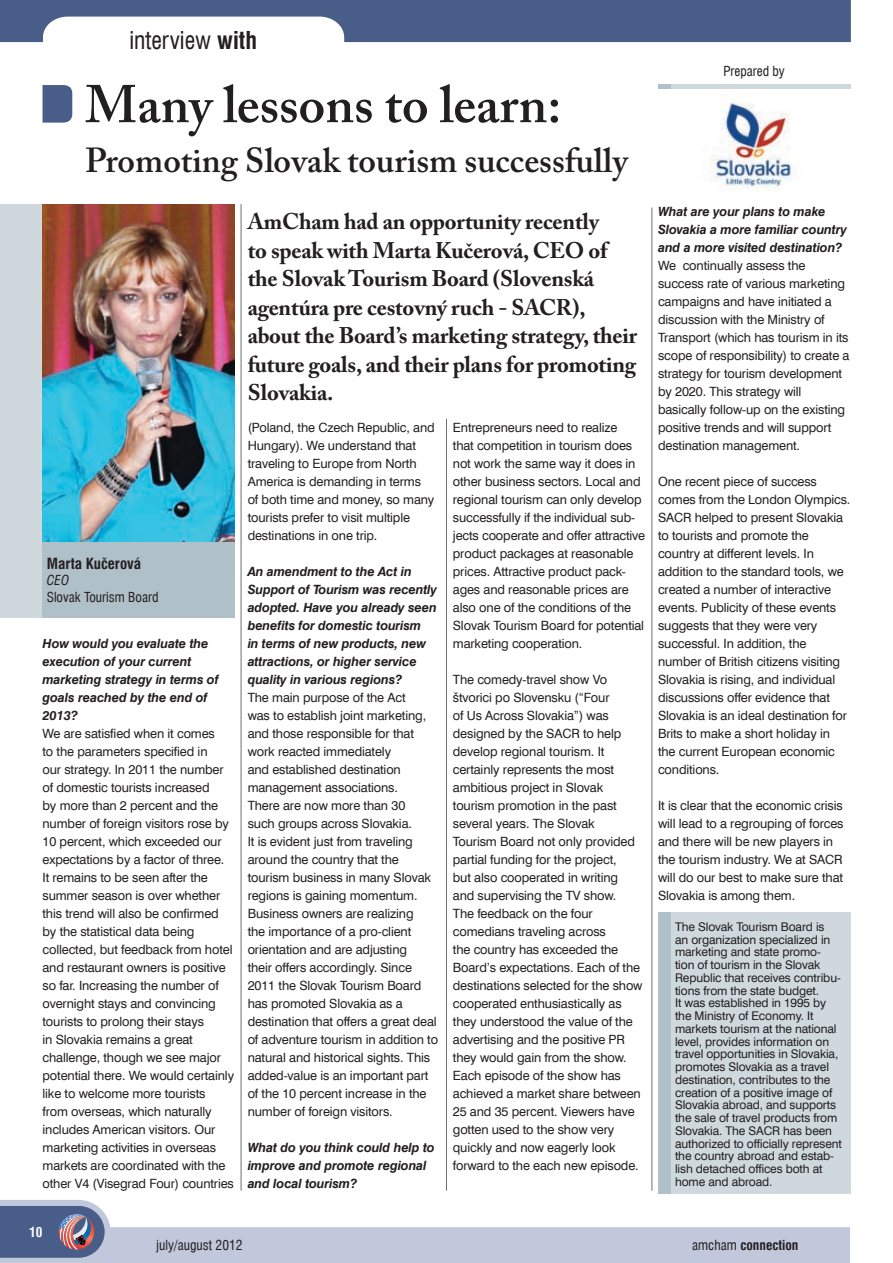
<style>
.page{position:relative;width:893px;height:1263px;background:#fff}
.page>*{position:absolute;margin:0;border:0;box-sizing:border-box;transform-origin:0 0}
.t1{font:600 52.5px "Adobe Caslon Pro";color:#231f20}
.t2{font:600 34.5px "Adobe Caslon Pro";color:#231f20}
.t3{font:condensed 24px "Swiss 721 AT";color:#231f20}
.t4{font:700 22.5px/28.5px "Adobe Caslon Pro";letter-spacing:-.01em;color:#231f20}
.t5{font:700 condensed 15px "Swiss 721 AT";color:#231f20}
.t6{font:condensed 13.5px "Swiss 721 AT";color:#231f20}
.t7{font:700 condensed 13.5px "Swiss 721 AT";color:#231f20}
.t8{font:italic condensed 13.5px "Swiss 721 AT";color:#231f20}
.t9{font:700 condensed 13.5px "Swiss 721 AT";color:#fff}
.t10{font:12.75px/18px "Swiss 721 AT";letter-spacing:-.01em;color:#231f20}
.t11{font:italic 700 12.75px/18px "Swiss 721 AT";letter-spacing:-.01em;color:#231f20}
.t12{font:12px/12.8px "Swiss 721 AT";letter-spacing:-.01em;color:#231f20}
.s1{font-weight:700}
.s2{font-weight:400}
</style>
<div class="page">
<svg style="left:0;top:1200px;width:850px;height:63px;fill:#c1c8db"></svg>
<svg style="left:0;top:1206px;width:105px;height:52px;background:#606a8d"></svg>
<svg style="left:0;top:0;width:851px;height:42px"></svg>
<div style="left:658px;top:912px;width:192px;height:282px;background:#ced8dd"></div>
<div style="left:658px;top:912px;width:13px;height:282px;background:#b0c0c8"></div>
<hr style="left:241px;top:204px;width:1px;height:987px;background:#6d6f71">
<hr style="left:446px;top:419px;width:1px;height:772px;background:#6d6f71">
<hr style="left:652px;top:207px;width:1px;height:984px;background:#6d6f71">
<svg style="left:43px;top:85px;width:30px;height:38px"></svg>
<hr style="left:658px;top:84px;width:192px;height:4px;background:#ced8dd">
<hr style="left:658px;top:84px;width:13px;height:4px;background:#b0c0c8">
<img style="left:702px;top:101px;width:94px;height:89px">
<div style="left:0;top:204px;width:235px;height:414px;background:#ced8dd"></div>
<div style="left:43px;top:204px;width:192px;height:414px;background:#b0c0c8"></div>
<img style="left:43px;top:204px;width:192px;height:337px">
<h3 class="t3" style="left:129px;top:25px;width:129px">interview <span class="s1">with</span></h3>
<h1 class="t1" style="left:85px;top:73px;width:478px">Many lessons to learn:</h1>
<h2 class="t2" style="left:85px;top:140px;width:544px">Promoting Slovak tourism successfully</h2>
<p class="t5" style="left:47px;top:555px;width:96px">Marta Kučerová</p>
<p class="t8" style="left:47px;top:572px;width:24px">CEO</p>
<p class="t6" style="left:47px;top:588px;width:113px">Slovak Tourism Board</p>
<p class="t11" style="left:43px;top:634px;width:178px">How would you evaluate the execution of your current marketing strategy in terms of goals reached by the end of<br>2013?</p>
<p class="t10" style="left:43px;top:725px;width:193px">We are satisfied when it comes<br>to the parameters specified in<br>our strategy. In 2011 the number of domestic tourists increased<br>by more than 2 percent and the number of foreign visitors rose by<br>10 percent, which exceeded our expectations by a factor of three.<br>It remains to be seen after the summer season is over whether this trend will also be confirmed by the statistical data being collected, but feedback from hotel and restaurant owners is positive so far. Increasing the number of overnight stays and convincing tourists to prolong their stays<br>in Slovakia remains a great challenge, though we see major potential there. We would certainly like to welcome more tourists from overseas, which naturally includes American visitors. Our marketing activities in overseas markets are coordinated with the other V4 (Visegrad Four) countries</p>
<p class="t4" style="left:248px;top:207px;width:391px">AmCham had an opportunity recently<br>to speak with Marta Kučerová, CEO of the Slovak Tourism Board (Slovenská agentúra pre cestovný ruch - SACR), about the Board’s marketing strategy, their future goals, and their plans for promoting Slovakia.</p>
<p class="t10" style="left:248px;top:418px;width:189px">(Poland, the Czech Republic, and<br>Hungary). We understand that traveling to Europe from North<br>America is demanding in terms of both time and money, so many tourists prefer to visit multiple destinations in one trip.</p>
<p class="t11" style="left:248px;top:562px;width:191px">An amendment to the Act in<br>Support of Tourism was recently adopted. Have you already seen benefits for domestic tourism<br>in terms of new products, new attractions, or higher service quality in various regions?</p>
<p class="t10" style="left:248px;top:688px;width:192px">The main purpose of the Act<br>was to establish joint marketing, and those responsible for that work reacted immediately<br>and established destination management associations.<br>There are now more than 30<br>such groups across Slovakia.<br>It is evident just from traveling around the country that the tourism business in many Slovak regions is gaining momentum.<br>Business owners are realizing<br>the importance of a pro-client orientation and are adjusting<br>their offers accordingly. Since<br>2011 the Slovak Tourism Board has promoted Slovakia as a destination that offers a great deal of adventure tourism in addition to natural and historical sights. This added-value is an important part of the 10 percent increase in the number of foreign visitors.</p>
<p class="t11" style="left:248px;top:1138px;width:189px">What do you think could help to improve and promote regional and local tourism?</p>
<p class="t10" style="left:453px;top:418px;width:194px">Entrepreneurs need to realize<br>that competition in tourism does not work the same way it does in other business sectors. Local and regional tourism can only develop successfully if the individual sub&shy;jects cooperate and offer attractive product packages at reasonable prices. Attractive product pack&shy;ages and reasonable prices are also one of the conditions of the<br>Slovak Tourism Board for potential marketing cooperation.</p>
<p class="t10" style="left:453px;top:670px;width:191px">The comedy-travel show Vo štvorici po Slovensku (“Four<br>of Us Across Slovakia”) was designed by the SACR to help develop regional tourism. It certainly represents the most ambitious project in Slovak tourism promotion in the past several years. The Slovak<br>Tourism Board not only provided partial funding for the project,<br>but also cooperated in writing and supervising the TV show.<br>The feedback on the four comedians traveling across<br>the country has exceeded the<br>Board’s expectations. Each of the destinations selected for the show cooperated enthusiastically as they understood the value of the advertising and the positive PR they would gain from the show.<br>Each episode of the show has achieved a market share between<br>25 and 35 percent. Viewers have gotten used to the show very quickly and now eagerly look forward to the each new episode.</p>
<p class="t6" style="left:724px;top:63px;width:63px">Prepared by</p>
<p class="t11" style="left:658px;top:202px;width:190px">What are your plans to make<br>Slovakia a more familiar country and a more visited destination?</p>
<p class="t10" style="left:658px;top:256px;width:193px">We continually assess the success rate of various marketing campaigns and have initiated a discussion with the Ministry of<br>Transport (which has tourism in its scope of responsibility) to create a strategy for tourism development by 2020. This strategy will basically follow-up on the existing positive trends and will support destination management.</p>
<p class="t10" style="left:658px;top:473px;width:194px">One recent piece of success comes from the London Olympics.<br>SACR helped to present Slovakia to tourists and promote the country at different levels. In addition to the standard tools, we created a number of interactive events. Publicity of these events suggests that they were very successful. In addition, the number of British citizens visiting<br>Slovakia is rising, and individual discussions offer evidence that<br>Slovakia is an ideal destination for<br>Brits to make a short holiday in the current European economic conditions.</p>
<p class="t10" style="left:658px;top:797px;width:187px">It is clear that the economic crisis will lead to a regrouping of forces and there will be new players in the tourism industry. We at SACR will do our best to make sure that<br>Slovakia is among them.</p>
<p class="t12" style="left:675px;top:920px;width:168px">The Slovak Tourism Board is<br>an organization specialized in marketing and state promo&shy;tion of tourism in the Slovak<br>Republic that receives contribu&shy;tions from the state budget.<br>It was established in 1995 by the Ministry of Economy. It markets tourism at the national level, provides information on travel opportunities in Slovakia, promotes Slovakia as a travel destination, contributes to the creation of a positive image of<br>Slovakia abroad, and supports the sale of travel products from<br>Slovakia. The SACR has been authorized to officially represent the country abroad and estab&shy;lish detached offices both at home and abroad.</p>
<p class="t9" style="left:29px;top:1224px;width:15px">10</p>
<p class="t6" style="left:156px;top:1237px;width:88px">july/august 2012</p>
<p class="t7" style="left:692px;top:1237px;width:108px"><span class="s2">amcham</span> connection</p>
</div>
